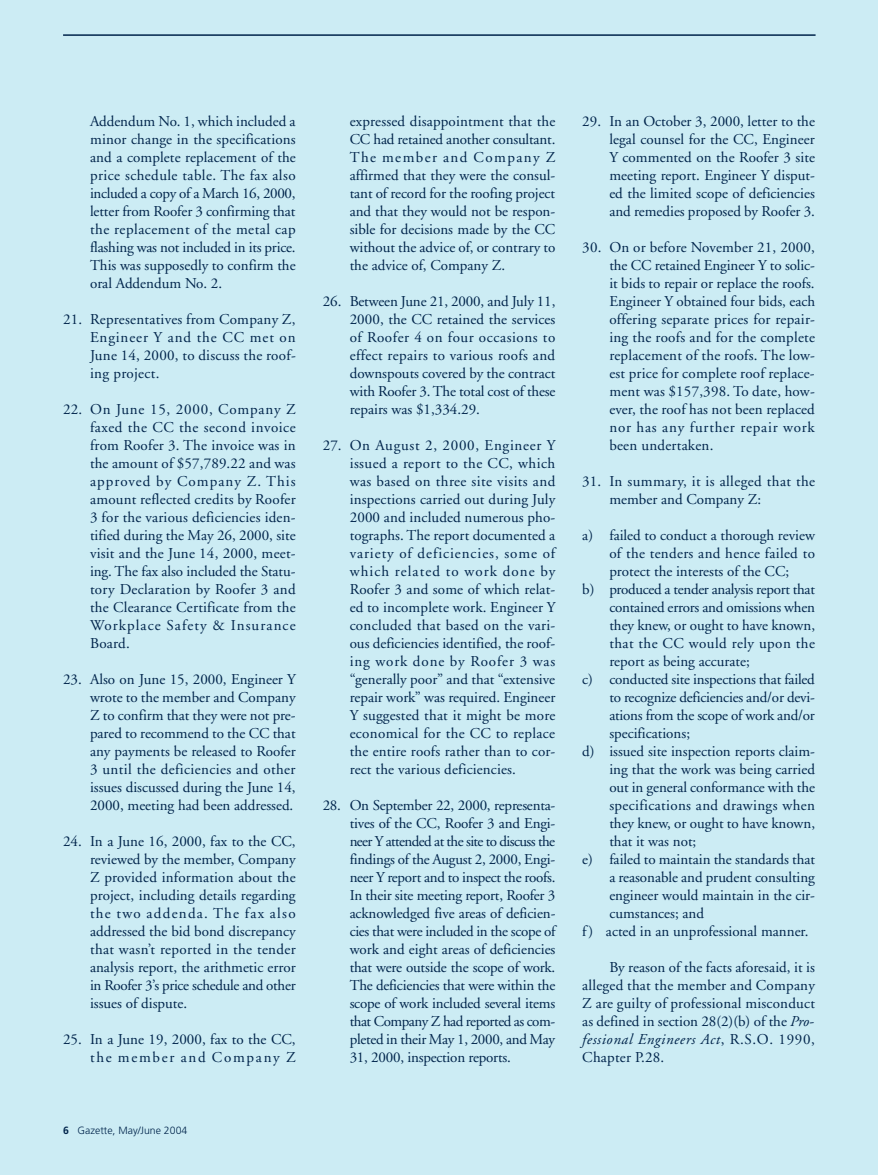
<style>
.page{position:relative;width:878px;height:1175px;background:#fff}
.page>*{position:absolute;margin:0;border:0;box-sizing:border-box;transform-origin:0 0}
.t1{font:15px/18px "Adobe Garamond";color:#00244b;text-align:justify}
.t2{font:15px/18px "Adobe Garamond";letter-spacing:.03em;color:#00244b}
.t3{font:15px/18px "Adobe Garamond";letter-spacing:.055em;color:#00244b;text-align:right}
.t4{font:15px "Adobe Garamond";letter-spacing:-.02em;color:#00244b}
.t5{font:15px "Adobe Garamond";letter-spacing:.025em;color:#00244b}
.t6{font:15px "Adobe Garamond";letter-spacing:.02em;color:#00244b}
.t7{font:300 10.5px "Frutiger";color:#00244b}
.s1{font-weight:700}
.s2{font-style:italic}
</style>
<div class="page">
<div style="left:0;top:0;width:878px;height:1174px;background:#ccecf4"></div>
<hr style="left:63px;top:34px;width:752px;height:2px;background:#00244b">
<p class="t1" style="left:90px;top:114px;width:207px">Addendum No. 1, which included a minor change in the specifications and a complete replacement of the price schedule table. The fax also included a copy of a March 16, 2000, letter from Roofer 3 confirming that the replacement of the metal cap flashing was not included in its price.<br>This was supposedly to confirm the oral Addendum No. 2.</p>
<p class="t1" style="left:90px;top:312px;width:207px;text-indent:-27px">21. Representatives from Company Z, Engineer Y and the CC met on June 14, 2000, to discuss the roof&shy;ing project.</p>
<p class="t1" style="left:90px;top:402px;width:207px;text-indent:-27px">22. On June 15, 2000, Company Z faxed the CC the second invoice from Roofer 3. The invoice was in the amount of $57,789.22 and was approved by Company Z. This amount reflected credits by Roofer 3 for the various deficiencies iden&shy;tified during the May 26, 2000, site visit and the June 14, 2000, meet&shy;ing. The fax also included the Statu&shy;tory Declaration by Roofer 3 and the Clearance Certificate from the Workplace Safety &amp; Insurance Board.</p>
<p class="t1" style="left:90px;top:672px;width:207px;text-indent:-27px">23. Also on June 15, 2000, Engineer Y wrote to the member and Company Z to confirm that they were not pre&shy;pared to recommend to the CC that any payments be released to Roofer 3 until the deficiencies and other issues discussed during the June 14, 2000, meeting had been addressed.</p>
<p class="t1" style="left:90px;top:834px;width:207px;text-indent:-27px">24. In a June 16, 2000, fax to the CC, reviewed by the member, Company Z provided information about the project, including details regarding the two addenda. The fax also addressed the bid bond discrepancy that wasn’t reported in the tender analysis report, the arithmetic error in Roofer 3’s price schedule and other issues of dispute.</p>
<p class="t3" style="left:63px;top:1032px;width:234px">25. In a June 19, 2000, fax to the CC, the member and Company Z</p>
<p class="t7" style="left:63px;top:1125px;width:126px"><span class="s1">6</span> Gazette, May/June 2004</p>
<p class="t1" style="left:350px;top:114px;width:207px">expressed disappointment that the CC had retained another consultant.<br>The member and Company Z affirmed that they were the consul&shy;tant of record for the roofing project and that they would not be respon&shy;sible for decisions made by the CC without the advice of, or contrary to the advice of, Company Z.</p>
<p class="t1" style="left:350px;top:294px;width:207px;text-indent:-27px">26. Between June 21, 2000, and July 11, 2000, the CC retained the services of Roofer 4 on four occasions to effect repairs to various roofs and downspouts covered by the contract with Roofer 3. The total cost of these repairs was $1,334.29.</p>
<p class="t1" style="left:350px;top:438px;width:207px;text-indent:-27px">27. On August 2, 2000, Engineer Y issued a report to the CC, which was based on three site visits and inspections carried out during July 2000 and included numerous pho&shy;tographs. The report documented a variety of deficiencies, some of which related to work done by Roofer 3 and some of which relat&shy;ed to incomplete work. Engineer Y concluded that based on the vari&shy;ous deficiencies identified, the roof&shy;ing work done by Roofer 3 was “generally poor” and that “extensive repair work” was required. Engineer Y suggested that it might be more economical for the CC to replace the entire roofs rather than to cor&shy;rect the various deficiencies.</p>
<p class="t1" style="left:350px;top:798px;width:207px;text-indent:-27px">28. On September 22, 2000, representa&shy;tives of the CC, Roofer 3 and Engi&shy;neer Y attended at the site to discuss the findings of the August 2, 2000, Engi&shy;neer Y report and to inspect the roofs.<br>In their site meeting report, Roofer 3 acknowledged five areas of deficien&shy;cies that were included in the scope of work and eight areas of deficiencies that were outside the scope of work.<br>The deficiencies that were within the scope of work included several items that Company Z had reported as com&shy;pleted in their May 1, 2000, and May 31, 2000, inspection reports.</p>
<p class="t1" style="left:609px;top:114px;width:207px;text-indent:-27px">29. In an October 3, 2000, letter to the legal counsel for the CC, Engineer Y commented on the Roofer 3 site meeting report. Engineer Y disput&shy;ed the limited scope of deficiencies and remedies proposed by Roofer 3.</p>
<p class="t1" style="left:609px;top:240px;width:207px;text-indent:-27px">30. On or before November 21, 2000, the CC retained Engineer Y to solic&shy;it bids to repair or replace the roofs.<br>Engineer Y obtained four bids, each offering separate prices for repair&shy;ing the roofs and for the complete replacement of the roofs. The low&shy;est price for complete roof replace&shy;ment was $157,398. To date, how&shy;ever, the roof has not been replaced nor has any further repair work been undertaken.</p>
<p class="t2" style="left:609px;top:474px;width:207px;text-indent:-27px">31. In summary, it is alleged that the member and Company Z:</p>
<p class="t1" style="left:582px;top:528px;width:234px">a) failed to conduct a thorough review</p>
<p class="t6" style="left:609px;top:547px;width:207px">of the tenders and hence failed to</p>
<p class="t1" style="left:609px;top:564px;width:181px">protect the interests of the CC;</p>
<p class="t4" style="left:582px;top:583px;width:234px">b) produced a tender analysis report that</p>
<p class="t1" style="left:609px;top:600px;width:207px">contained errors and omissions when</p>
<p class="t1" style="left:609px;top:618px;width:207px">they knew, or ought to have known,</p>
<p class="t2" style="left:609px;top:636px;width:207px">that the CC would rely upon the</p>
<p class="t1" style="left:609px;top:654px;width:142px">report as being accurate;</p>
<p class="t1" style="left:582px;top:672px;width:234px">c) conducted site inspections that failed</p>
<p class="t1" style="left:609px;top:690px;width:207px">to recognize deficiencies and/or devi-</p>
<p class="t1" style="left:609px;top:708px;width:207px">ations from the scope of work and/or</p>
<p class="t1" style="left:609px;top:726px;width:82px">specifications;</p>
<p class="t1" style="left:582px;top:744px;width:234px">d) issued site inspection reports claim-</p>
<p class="t1" style="left:609px;top:762px;width:207px">ing that the work was being carried</p>
<p class="t1" style="left:609px;top:780px;width:207px">out in general conformance with the</p>
<p class="t5" style="left:609px;top:799px;width:207px">specifications and drawings when</p>
<p class="t1" style="left:609px;top:816px;width:207px">they knew, or ought to have known,</p>
<p class="t1" style="left:609px;top:834px;width:89px">that it was not;</p>
<p class="t1" style="left:582px;top:852px;width:234px">e) failed to maintain the standards that</p>
<p class="t1" style="left:609px;top:870px;width:207px">a reasonable and prudent consulting</p>
<p class="t1" style="left:609px;top:888px;width:207px">engineer would maintain in the cir-</p>
<p class="t1" style="left:609px;top:906px;width:96px">cumstances; and</p>
<p class="t1" style="left:582px;top:924px;width:228px">f) acted in an unprofessional manner.</p>
<p class="t1" style="left:582px;top:960px;width:234px;text-indent:27px">By reason of the facts aforesaid, it is alleged that the member and Company Z are guilty of professional misconduct as defined in section 28(2)(b) of the <span class="s2">Pro&shy;fessional Engineers Act</span>, R.S.O. 1990, Chapter P.28.</p>
</div>
